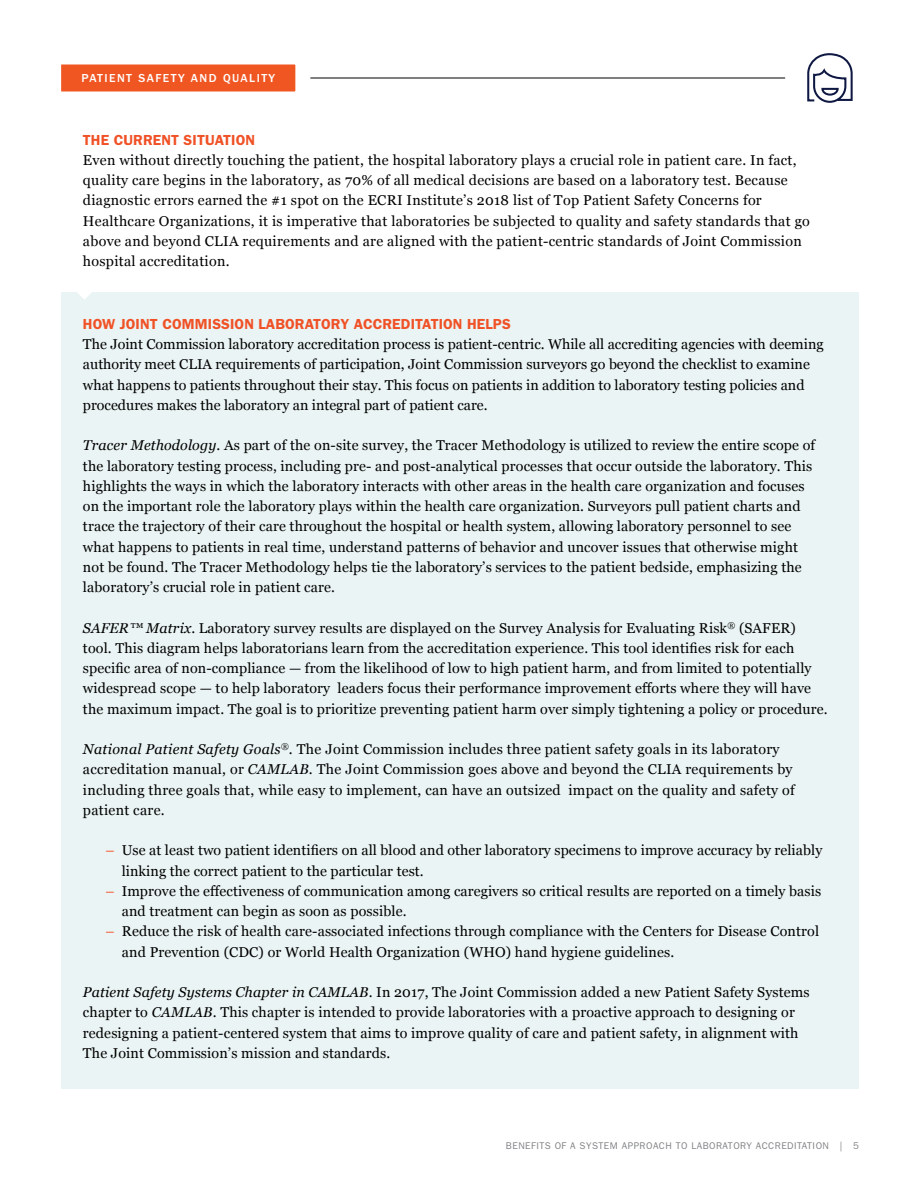
<style>
.page{position:relative;width:918px;height:1188px;background:#fff}
.page>*{position:absolute;margin:0;border:0;box-sizing:border-box;transform-origin:0 0}
.t1{font:600 14.7px "ITC Franklin Gothic Std";letter-spacing:.005em;color:#f05126}
.t2{font:14.25px/20.2px "Georgia";letter-spacing:.01em;color:#000}
.t3{font:500 12px "ITC Franklin Gothic Std";letter-spacing:.12em;color:#fff}
.t4{font:9.75px "ITC Franklin Gothic Std";letter-spacing:.05em;color:#808285}
.s1{font-style:italic}
.s2{color:#f05126}
</style>
<div class="page">
<div style="left:62px;top:293px;width:797px;height:796px;background:#ebf4f4"></div>
<svg style="left:68px;top:292px;width:32px;height:7px"></svg>
<hr style="left:61px;top:78px;width:724px;height:1px;background:#000">
<svg style="left:61px;top:64px;width:257px;height:28px;background:#f16a3c"></svg>
<svg style="left:807px;top:53px;width:46px;height:50px"></svg>
<p class="t3" style="left:81px;top:71px;width:195px">PATIENT SAFETY AND QUALITY</p>
<p class="t1" style="left:83px;top:131px;width:174px">THE CURRENT SITUATION</p>
<p class="t2" style="left:83px;top:149px;width:728px">Even without directly touching the patient, the hospital laboratory plays a crucial role in patient care. In fact, quality care begins in the laboratory, as 70% of all medical decisions are based on a laboratory test. Because diagnostic errors earned the #1 spot on the ECRI Institute’s 2018 list of Top Patient Safety Concerns for Healthcare Organizations, it is imperative that laboratories be subjected to quality and safety standards that go above and beyond CLIA requirements and are aligned with the patient-centric standards of Joint Commission hospital accreditation.</p>
<p class="t1" style="left:83px;top:315px;width:429px">HOW JOINT COMMISSION LABORATORY ACCREDITATION HELPS</p>
<p class="t2" style="left:83px;top:333px;width:742px">The Joint Commission laboratory accreditation process is patient-centric. While all accrediting agencies with deeming authority meet CLIA requirements of participation, Joint Commission surveyors go beyond the checklist to examine what happens to patients throughout their stay. This focus on patients in addition to laboratory testing policies and procedures makes the laboratory an integral part of patient care.</p>
<p class="t2" style="left:83px;top:435px;width:734px"><span class="s1">Tracer Methodology</span>. As part of the on-site survey, the Tracer Methodology is utilized to review the entire scope of the laboratory testing process, including pre- and post-analytical processes that occur outside the laboratory. This highlights the ways in which the laboratory interacts with other areas in the health care organization and focuses on the important role the laboratory plays within the health care organization. Surveyors pull patient charts and trace the trajectory of their care throughout the hospital or health system, allowing laboratory personnel to see what happens to patients in real time, understand patterns of behavior and uncover issues that otherwise might not be found. The Tracer Methodology helps tie the laboratory’s services to the patient bedside, emphasizing the laboratory’s crucial role in patient care.</p>
<p class="t2" style="left:83px;top:617px;width:746px"><span class="s1">SAFER™ Matrix</span>. Laboratory survey results are displayed on the Survey Analysis for Evaluating Risk<sup>®</sup> (SAFER) tool. This diagram helps laboratorians learn from the accreditation experience. This tool identifies risk for each specific area of non-compliance — from the likelihood of low to high patient harm, and from limited to potentially widespread scope — to help laboratory leaders focus their performance improvement efforts where they will have the maximum impact. The goal is to prioritize preventing patient harm over simply tightening a policy or procedure.</p>
<p class="t2" style="left:83px;top:738px;width:713px"><span class="s1">National Patient Safety Goals</span><sup>®</sup>. The Joint Commission includes three patient safety goals in its laboratory accreditation manual, or <span class="s1">CAMLAB</span>. The Joint Commission goes above and beyond the CLIA requirements by including three goals that, while easy to implement, can have an outsized impact on the quality and safety of patient care.</p>
<p class="t2" style="left:122px;top:840px;width:702px;text-indent:-16px"><span class="s2">–</span> Use at least two patient identifiers on all blood and other laboratory specimens to improve accuracy by reliably linking the correct patient to the particular test.</p>
<p class="t2" style="left:122px;top:880px;width:701px;text-indent:-16px"><span class="s2">–</span> Improve the effectiveness of communication among caregivers so critical results are reported on a timely basis and treatment can begin as soon as possible.</p>
<p class="t2" style="left:122px;top:921px;width:699px;text-indent:-16px"><span class="s2">–</span> Reduce the risk of health care-associated infections through compliance with the Centers for Disease Control and Prevention (CDC) or World Health Organization (WHO) hand hygiene guidelines.</p>
<p class="t2" style="left:83px;top:981px;width:728px"><span class="s1">Patient Safety Systems Chapter in CAMLAB</span>. In 2017, The Joint Commission added a new Patient Safety Systems chapter to <span class="s1">CAMLAB</span>. This chapter is intended to provide laboratories with a proactive approach to designing or redesigning a patient-centered system that aims to improve quality of care and patient safety, in alignment with The Joint Commission’s mission and standards.</p>
<p class="t4" style="left:506px;top:1140px;width:354px">BENEFITS OF A SYSTEM APPROACH TO LABORATORY ACCREDITATION | 5</p>
</div>
